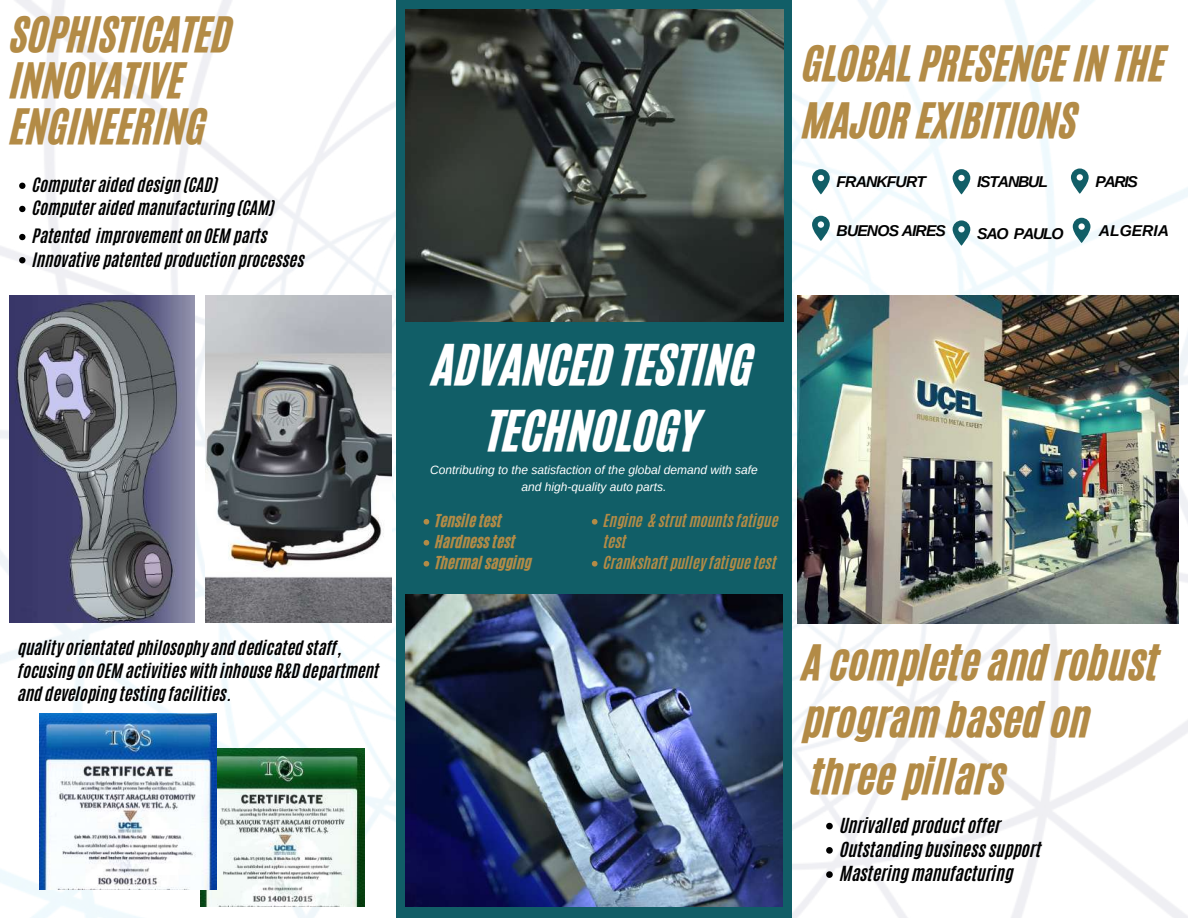
<style>
.page{position:relative;width:1188px;height:918px;background:#fff}
.page>*{position:absolute;margin:0;border:0;box-sizing:border-box;transform-origin:0 0}
.t1{font:47.25px/66px "CA Generated";color:#fff;text-align:center}
.t2{font:41.1px/57.3px "CA Generated";color:#b38b46}
.t3{font:17.4px/24.3px "CA Generated";color:#000}
.t4{font:16.65px/23.2px "CA Generated";color:#000}
.t5{font:italic 700 15.6px "Arimo";letter-spacing:-.055em;color:#000}
.t6{font:italic 700 15.6px "Arimo";letter-spacing:-.075em;color:#000}
.t7{font:italic 700 15.6px "Arimo";color:#000}
.t8{font:15px/21px "CA Generated";color:#b38b46}
.t9{font:italic 12px/16.6px "Arimo";color:#fff;text-align:center}
</style>
<div class="page">
<img style="left:0;top:0;width:1188px;height:918px">
<div style="left:396px;top:0;width:396px;height:918px;background:#115e67"></div>
<img style="left:9px;top:295px;width:186px;height:328px">
<img style="left:206px;top:295px;width:186px;height:328px">
<svg style="left:424px;top:519px;width:5px;height:6px"></svg>
<svg style="left:424px;top:540px;width:5px;height:6px"></svg>
<svg style="left:424px;top:561px;width:5px;height:6px"></svg>
<svg style="left:592px;top:519px;width:6px;height:6px"></svg>
<svg style="left:592px;top:561px;width:6px;height:6px"></svg>
<img style="left:406px;top:10px;width:378px;height:312px">
<img style="left:405px;top:595px;width:378px;height:312px">
<svg style="left:19px;top:183px;width:6px;height:6px"></svg>
<svg style="left:19px;top:206px;width:6px;height:6px"></svg>
<img style="left:797px;top:295px;width:382px;height:329px">
<img style="left:200px;top:748px;width:164px;height:159px">
<img style="left:40px;top:713px;width:177px;height:177px">
<svg style="left:826px;top:823px;width:7px;height:6px"></svg>
<svg style="left:826px;top:847px;width:7px;height:7px"></svg>
<svg style="left:826px;top:871px;width:7px;height:7px"></svg>
<svg style="left:19px;top:234px;width:6px;height:6px"></svg>
<svg style="left:19px;top:257px;width:6px;height:6px"></svg>
<svg style="left:1071px;top:168px;width:18px;height:26px"></svg>
<svg style="left:953px;top:220px;width:17px;height:26px"></svg>
<svg style="left:1073px;top:218px;width:17px;height:25px"></svg>
<svg style="left:812px;top:216px;width:18px;height:25px"></svg>
<svg style="left:812px;top:169px;width:18px;height:25px"></svg>
<svg style="left:953px;top:169px;width:17px;height:25px"></svg>
<h2 class="t2" style="left:11px;top:11px;width:223px;line-height:46.3px">SOPHISTICATED<br>INNOVATIVE<br>ENGINEERING</h2>
<p class="t4" style="left:33px;top:174px;width:244px">Computer aided design (CAD)<br>Computer aided manufacturing (CAM)</p>
<p class="t4" style="left:33px;top:225px;width:274px">Patented improvement on OEM parts<br>Innovative patented production processes</p>
<p class="t4" style="left:18px;top:636px;width:363px">quality orientated philosophy and dedicated staff, focusing on OEM activities with inhouse R&amp;D department and developing testing facilities.</p>
<h2 class="t2" style="left:803px;top:35px;width:364px">GLOBAL PRESENCE IN THE<br>MAJOR EXIBITIONS</h2>
<p class="t5" style="left:837px;top:173px;width:91px">FRANKFURT</p>
<p class="t5" style="left:837px;top:222px;width:111px">BUENOS AIRES</p>
<p class="t6" style="left:977px;top:173px;width:72px">ISTANBUL</p>
<p class="t5" style="left:1095px;top:173px;width:44px">PARIS</p>
<p class="t6" style="left:977px;top:225px;width:88px">SAO PAULO</p>
<p class="t7" style="left:1099px;top:222px;width:72px">ALGERIA</p>
<h1 class="t1" style="left:434px;top:332px;width:322px">ADVANCED TESTING<br>TECHNOLOGY</h1>
<p class="t9" style="left:430px;top:462px;width:329px">Contributing to the satisfaction of the global demand with safe and high-quality auto parts.</p>
<p class="t8" style="left:436px;top:511px;width:98px">Tensile test<br>Hardness test<br>Thermal sagging</p>
<p class="t8" style="left:604px;top:511px;width:176px">Engine &amp; strut mounts fatigue test<br>Crankshaft pulley fatigue test</p>
<h2 class="t2" style="left:803px;top:634px;width:357px">A complete and robust program based on three pillars</h2>
<p class="t3" style="left:840px;top:813px;width:203px">Unrivalled product offer<br>Outstanding business support<br>Mastering manufacturing</p>
</div>
